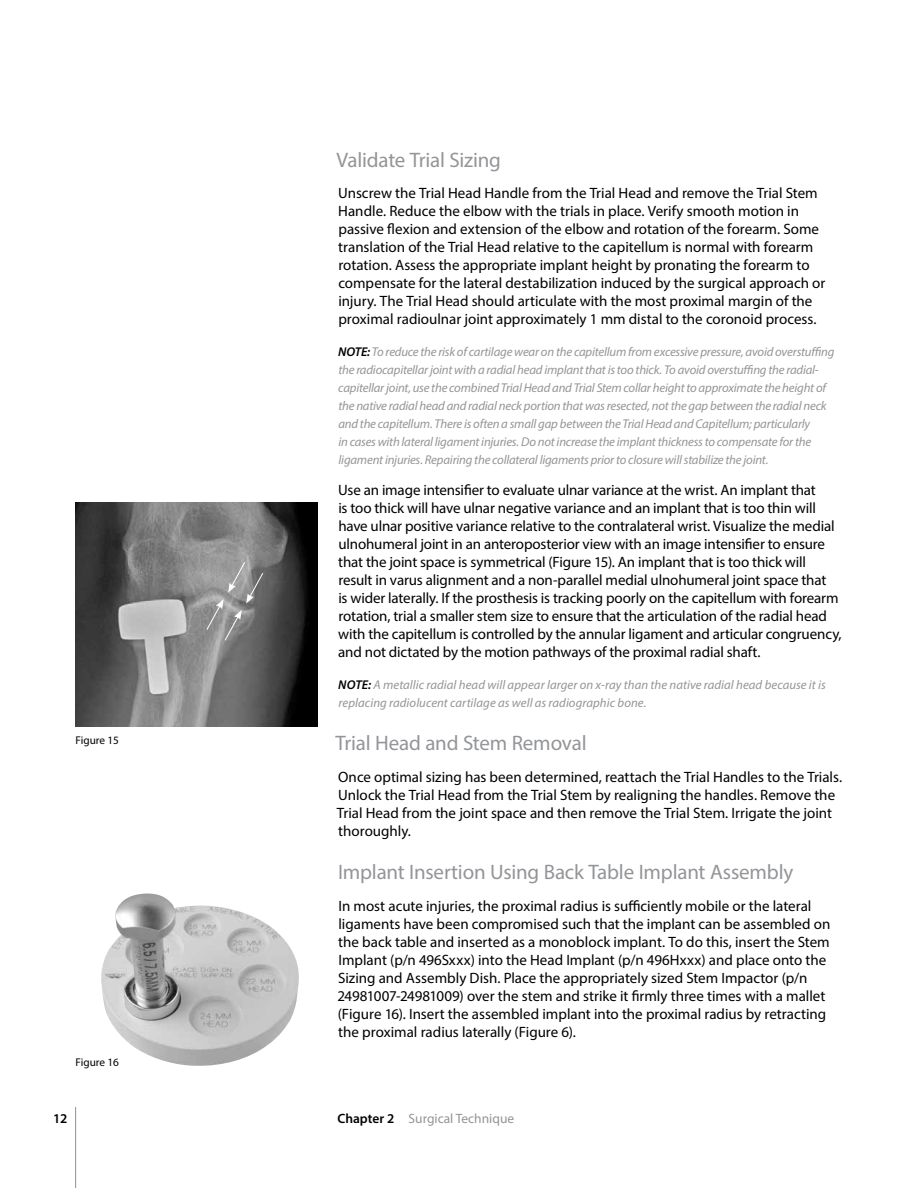
<style>
.page{position:relative;width:918px;height:1188px;background:#fff}
.page>*{position:absolute;margin:0;border:0;box-sizing:border-box;transform-origin:0 0}
.t1{font:21px "Myriad Pro";letter-spacing:-.01em;color:#939598}
.t2{font:15px/18px "Myriad Pro";letter-spacing:-.005em;color:#000}
.t3{font:13.5px "Myriad Pro";color:#939598}
.t4{font:600 13.5px "Myriad Pro";color:#000}
.t5{font:italic 12.75px/18px "Myriad Pro";letter-spacing:-.015em;color:#939598}
.t6{font:italic 12.75px/18px "Myriad Pro";letter-spacing:.005em;color:#939598}
.t7{font:11.25px "Myriad Pro";color:#000}
.s1{font-weight:600;color:#000}
</style>
<div class="page">
<hr style="left:75px;top:1107px;width:1px;height:81px;background:#939598">
<img style="left:101px;top:894px;width:198px;height:172px">
<img style="left:76px;top:502px;width:242px;height:224px">
<svg style="left:206px;top:561px;width:58px;height:81px;background:#919191"></svg>
<p class="t7" style="left:76px;top:734px;width:45px">Figure 15</p>
<p class="t7" style="left:76px;top:1056px;width:45px">Figure 16</p>
<h1 class="t1" style="left:337px;top:147px;width:166px">Validate Trial Sizing</h1>
<p class="t2" style="left:338px;top:184px;width:489px">Unscrew the Trial Head Handle from the Trial Head and remove the Trial Stem Handle. Reduce the elbow with the trials in place. Verify smooth motion in passive flexion and extension of the elbow and rotation of the forearm. Some translation of the Trial Head relative to the capitellum is normal with forearm rotation. Assess the appropriate implant height by pronating the forearm to compensate for the lateral destabilization induced by the surgical approach or injury. The Trial Head should articulate with the most proximal margin of the proximal radioulnar joint approximately 1 mm distal to the coronoid process.</p>
<p class="t5" style="left:338px;top:342px;width:498px"><span class="s1">NOTE:</span> To reduce the risk of cartilage wear on the capitellum from excessive pressure, avoid overstuffing the radiocapitellar joint with a radial head implant that is too thick. To avoid overstuffing the radial&shy;capitellar joint, use the combined Trial Head and Trial Stem collar height to approximate the height of the native radial head and radial neck portion that was resected, not the gap between the radial neck and the capitellum. There is often a small gap between the Trial Head and Capitellum; particularly<br>in cases with lateral ligament injuries. Do not increase the implant thickness to compensate for the ligament injuries. Repairing the collateral ligaments prior to closure will stabilize the joint.</p>
<p class="t2" style="left:338px;top:481px;width:505px">Use an image intensifier to evaluate ulnar variance at the wrist. An implant that<br>is too thick will have ulnar negative variance and an implant that is too thin will have ulnar positive variance relative to the contralateral wrist. Visualize the medial ulnohumeral joint in an anteroposterior view with an image intensifier to ensure that the joint space is symmetrical (Figure 15). An implant that is too thick will result in varus alignment and a non-parallel medial ulnohumeral joint space that<br>is wider laterally. If the prosthesis is tracking poorly on the capitellum with forearm rotation, trial a smaller stem size to ensure that the articulation of the radial head with the capitellum is controlled by the annular ligament and articular congruency, and not dictated by the motion pathways of the proximal radial shaft.</p>
<p class="t6" style="left:338px;top:675px;width:489px"><span class="s1">NOTE:</span> A metallic radial head will appear larger on x-ray than the native radial head because it is replacing radiolucent cartilage as well as radiographic bone.</p>
<h1 class="t1" style="left:335px;top:730px;width:253px">Trial Head and Stem Removal</h1>
<p class="t2" style="left:337px;top:768px;width:507px">Once optimal sizing has been determined, reattach the Trial Handles to the Trials.<br>Unlock the Trial Head from the Trial Stem by realigning the handles. Remove the Trial Head from the joint space and then remove the Trial Stem. Irrigate the joint thoroughly.</p>
<h1 class="t1" style="left:338px;top:859px;width:457px">Implant Insertion Using Back Table Implant Assembly</h1>
<p class="t2" style="left:337px;top:897px;width:495px">In most acute injuries, the proximal radius is sufficiently mobile or the lateral ligaments have been compromised such that the implant can be assembled on the back table and inserted as a monoblock implant. To do this, insert the Stem Implant (p/n 496Sxxx) into the Head Implant (p/n 496Hxxx) and place onto the Sizing and Assembly Dish. Place the appropriately sized Stem Impactor (p/n 24981007-24981009) over the stem and strike it firmly three times with a mallet (Figure 16). Insert the assembled implant into the proximal radius by retracting the proximal radius laterally (Figure 6).</p>
<p class="t4" style="left:53px;top:1109px;width:16px">12</p>
<p class="t3" style="left:338px;top:1110px;width:178px"><span class="s1">Chapter 2</span> Surgical Technique</p>
</div>
